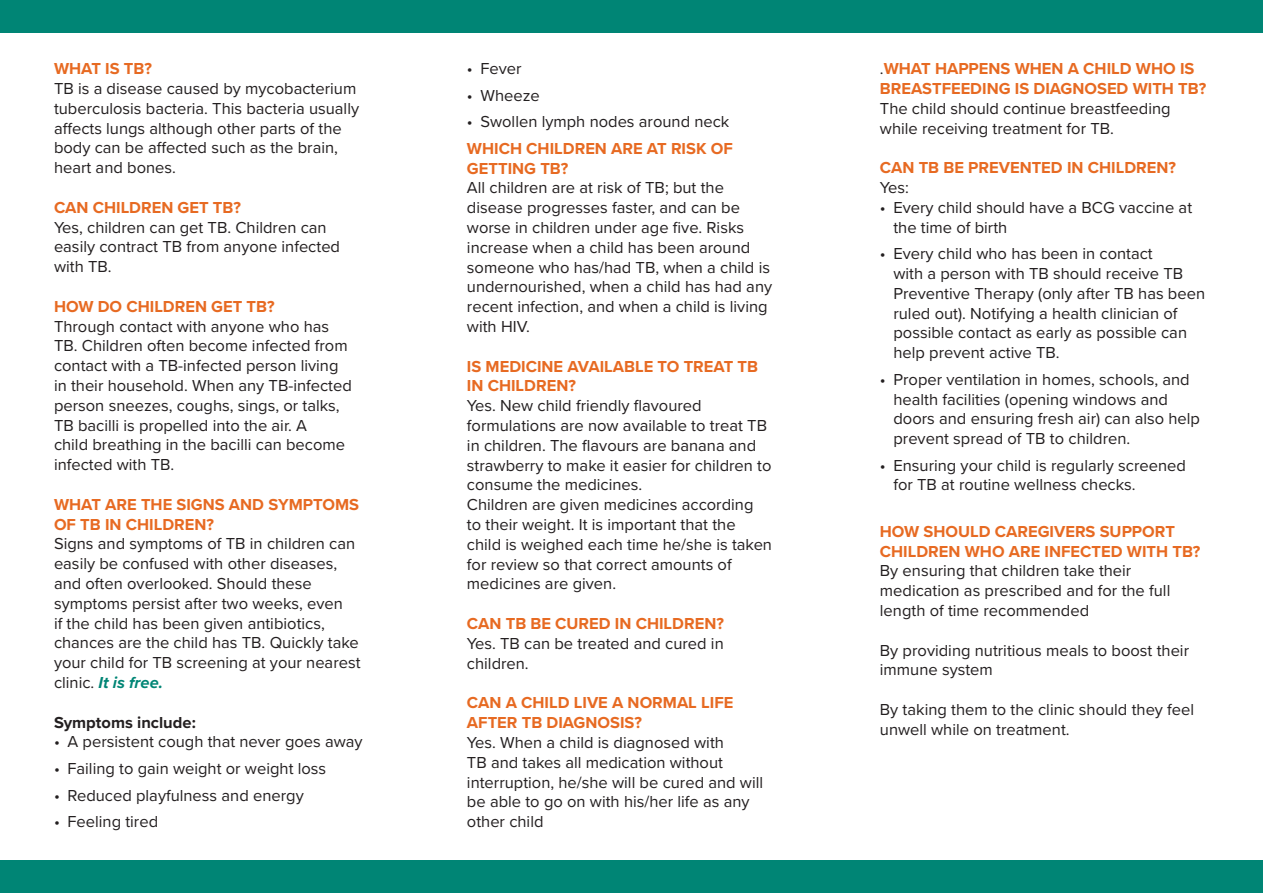
<style>
.page{position:relative;width:1263px;height:893px;background:#fff}
.page>*{position:absolute;margin:0;border:0;box-sizing:border-box;transform-origin:0 0}
.t1{font:16.5px/19.8px "Proxima Nova";color:#231f20}
.t2{font:700 16.5px/19.8px "Proxima Nova";color:#e76a22}
.t3{font:700 16.5px "Proxima Nova";color:#231f20}
.s1{font-weight:700;font-style:italic;color:#008575}
.s2{font-weight:400;color:#231f20}
</style>
<div class="page">
<div style="left:0;top:860px;width:1263px;height:33px;background:#008575"></div>
<div style="left:0;top:0;width:1263px;height:33px;background:#008575"></div>
<p class="t2" style="left:54px;top:58px;width:99px">WHAT IS TB?</p>
<p class="t1" style="left:54px;top:78px;width:307px">TB is a disease caused by mycobacterium tuberculosis bacteria. This bacteria usually affects lungs although other parts of the body can be affected such as the brain, heart and bones.</p>
<p class="t2" style="left:54px;top:197px;width:189px">CAN CHILDREN GET TB?</p>
<p class="t1" style="left:54px;top:216px;width:288px">Yes, children can get TB. Children can easily contract TB from anyone infected with TB.</p>
<p class="t2" style="left:54px;top:296px;width:222px">HOW DO CHILDREN GET TB?</p>
<p class="t1" style="left:54px;top:315px;width:299px">Through contact with anyone who has TB. Children often become infected from contact with a TB-infected person living in their household. When any TB-infected person sneezes, coughs, sings, or talks, TB bacilli is propelled into the air. A<br>child breathing in the bacilli can become infected with TB.</p>
<p class="t2" style="left:54px;top:494px;width:307px">WHAT ARE THE SIGNS AND SYMPTOMS<br>OF TB IN CHILDREN?</p>
<p class="t1" style="left:54px;top:533px;width:308px">Signs and symptoms of TB in children can easily be confused with other diseases, and often overlooked. Should these symptoms persist after two weeks, even<br>if the child has been given antibiotics, chances are the child has TB. Quickly take your child for TB screening at your nearest clinic. <span class="s1">It is free.</span></p>
<p class="t3" style="left:54px;top:710px;width:143px">Symptoms include:</p>
<p class="t1" style="left:54px;top:731px;width:310px">• A persistent cough that never goes away</p>
<p class="t1" style="left:54px;top:758px;width:274px">• Failing to gain weight or weight loss</p>
<p class="t1" style="left:54px;top:784px;width:251px">• Reduced playfulness and energy</p>
<p class="t1" style="left:54px;top:811px;width:106px">• Feeling tired</p>
<p class="t1" style="left:467px;top:58px;width:56px">• Fever</p>
<p class="t1" style="left:467px;top:85px;width:74px">• Wheeze</p>
<p class="t1" style="left:467px;top:111px;width:264px">• Swollen lymph nodes around neck</p>
<p class="t2" style="left:467px;top:138px;width:267px">WHICH CHILDREN ARE AT RISK OF<br>GETTING TB?</p>
<p class="t1" style="left:467px;top:177px;width:307px">All children are at risk of TB; but the disease progresses faster, and can be worse in children under age five. Risks increase when a child has been around someone who has/had TB, when a child is undernourished, when a child has had any recent infection, and when a child is living with HIV.</p>
<p class="t2" style="left:467px;top:356px;width:293px">IS MEDICINE AVAILABLE TO TREAT TB<br>IN CHILDREN?</p>
<p class="t1" style="left:467px;top:395px;width:306px">Yes. New child friendly flavoured formulations are now available to treat TB in children. The flavours are banana and strawberry to make it easier for children to consume the medicines.</p>
<p class="t1" style="left:467px;top:494px;width:307px">Children are given medicines according<br>to their weight. It is important that the child is weighed each time he/she is taken for review so that correct amounts of medicines are given.</p>
<p class="t2" style="left:467px;top:613px;width:258px">CAN TB BE CURED IN CHILDREN?</p>
<p class="t1" style="left:467px;top:633px;width:258px">Yes. TB can be treated and cured in children.</p>
<p class="t2" style="left:467px;top:692px;width:268px">CAN A CHILD LIVE A NORMAL LIFE<br>AFTER TB DIAGNOSIS?</p>
<p class="t1" style="left:467px;top:732px;width:298px">Yes. When a child is diagnosed with<br>TB and takes all medication without interruption, he/she will be cured and will be able to go on with his/her life as any other child</p>
<p class="t2" style="left:880px;top:58px;width:328px"><span class="s2">.</span>WHAT HAPPENS WHEN A CHILD WHO IS<br>BREASTFEEDING IS DIAGNOSED WITH TB?</p>
<p class="t1" style="left:880px;top:98px;width:292px">The child should continue breastfeeding while receiving treatment for TB.</p>
<p class="t2" style="left:880px;top:157px;width:298px">CAN TB BE PREVENTED IN CHILDREN?</p>
<p class="t1" style="left:880px;top:177px;width:30px">Yes:</p>
<p class="t1" style="left:893px;top:197px;width:300px;text-indent:-14px">• Every child should have a BCG vaccine at the time of birth</p>
<p class="t1" style="left:893px;top:243px;width:313px;text-indent:-14px">• Every child who has been in contact<br>with a person with TB should receive TB Preventive Therapy (only after TB has been ruled out). Notifying a health clinician of possible contact as early as possible can help prevent active TB.</p>
<p class="t1" style="left:893px;top:369px;width:308px;text-indent:-14px">• Proper ventilation in homes, schools, and health facilities (opening windows and doors and ensuring fresh air) can also help prevent spread of TB to children.</p>
<p class="t1" style="left:893px;top:455px;width:294px;text-indent:-14px">• Ensuring your child is regularly screened for TB at routine wellness checks.</p>
<p class="t2" style="left:880px;top:521px;width:322px">HOW SHOULD CAREGIVERS SUPPORT<br>CHILDREN WHO ARE INFECTED WITH TB?</p>
<p class="t1" style="left:880px;top:560px;width:292px">By ensuring that children take their medication as prescribed and for the full length of time recommended</p>
<p class="t1" style="left:880px;top:639px;width:311px">By providing nutritious meals to boost their immune system</p>
<p class="t1" style="left:880px;top:699px;width:316px">By taking them to the clinic should they feel unwell while on treatment.</p>
</div>
